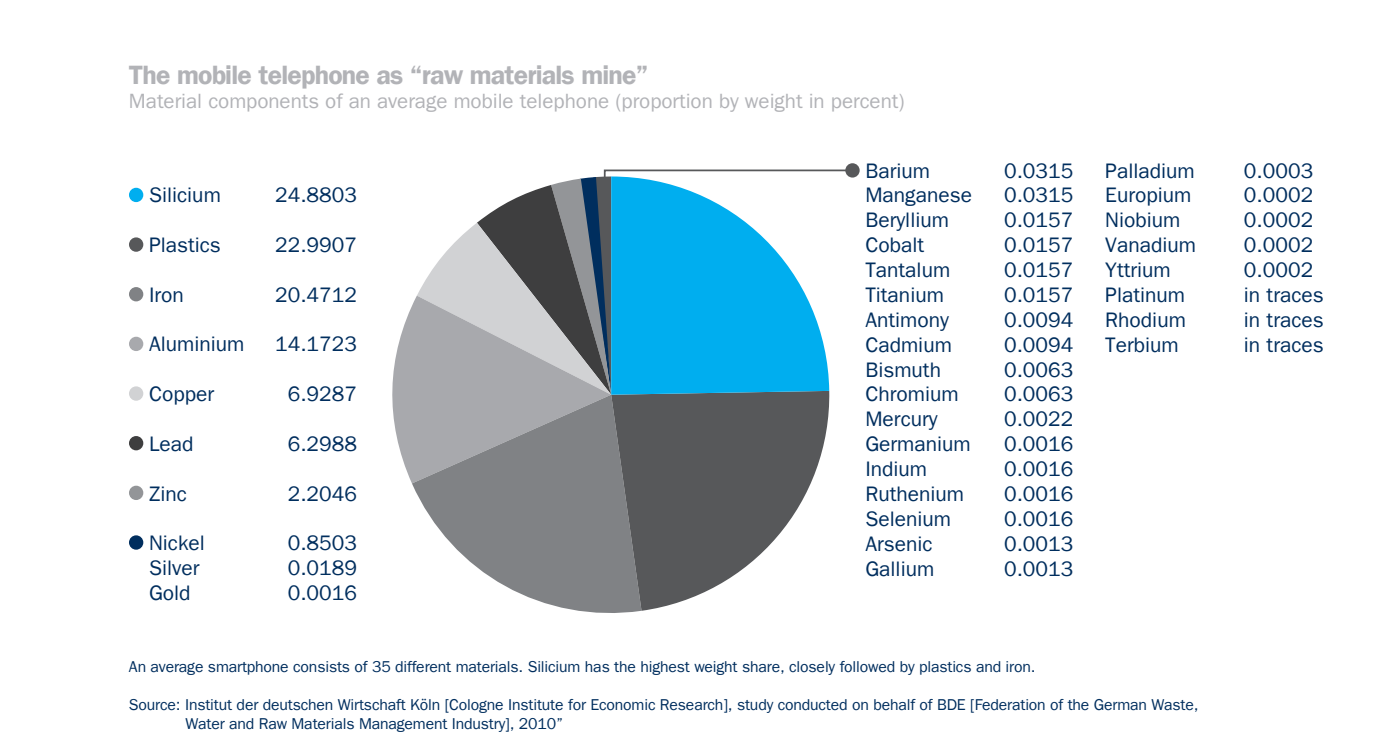
<style>
.page{position:relative;width:1385px;height:745px;background:#fff}
.page>*{position:absolute;margin:0;border:0;box-sizing:border-box;transform-origin:0 0}
.t1{font:600 26.6px "Franklin Gothic LT";letter-spacing:-.03em;color:#b2b3b7}
.t2{font:21px "Franklin Gothic LT";color:#002e5e}
.t3{font:20.65px "Franklin Gothic LT";color:#b2b3b7}
.t4{font:15.75px/18.9px "Franklin Gothic LT";letter-spacing:-.01em;color:#002e5e}
</style>
<div class="page">
<div style="left:129px;top:188px;width:14px;height:14px;background:#00aeef;border-radius:50%"></div>
<div style="left:129px;top:237px;width:14px;height:14px;background:#57585a;border-radius:50%"></div>
<div style="left:129px;top:287px;width:14px;height:14px;background:#808285;border-radius:50%"></div>
<div style="left:129px;top:336px;width:14px;height:15px;background:#a8a9ad;border-radius:50%"></div>
<div style="left:129px;top:386px;width:14px;height:14px;background:#d1d2d4;border-radius:50%"></div>
<div style="left:129px;top:436px;width:14px;height:14px;background:#3e3e3f;border-radius:50%"></div>
<div style="left:129px;top:485px;width:14px;height:14px;background:#939598;border-radius:50%"></div>
<div style="left:129px;top:535px;width:14px;height:14px;background:#002e5e;border-radius:50%"></div>
<svg style="left:392px;top:296px;width:25px;height:187px;fill:#a8a9ad"></svg>
<svg style="left:412px;top:394px;width:229px;height:219px;fill:#808285"></svg>
<svg style="left:611px;top:394px;width:219px;height:216px;fill:#57585a"></svg>
<div style="left:845px;top:163px;width:14px;height:14px;background:#57585a;border-radius:50%"></div>
<svg style="left:417px;top:168px;width:437px;height:226px"></svg>
<p class="t1" style="left:129px;top:59px;width:521px">The mobile telephone as “raw materials mine”</p>
<p class="t3" style="left:129px;top:89px;width:777px">Material components of an average mobile telephone (proportion by weight in percent)</p>
<p class="t2" style="left:149px;top:183px;width:73px">Silicium</p>
<p class="t2" style="left:275px;top:183px;width:83px">24.8803</p>
<p class="t2" style="left:149px;top:232px;width:73px">Plastics</p>
<p class="t2" style="left:275px;top:232px;width:83px">22.9907</p>
<p class="t2" style="left:149px;top:282px;width:36px">Iron</p>
<p class="t2" style="left:275px;top:282px;width:83px">20.4712</p>
<p class="t2" style="left:149px;top:332px;width:97px">Aluminium</p>
<p class="t2" style="left:275px;top:332px;width:83px">14.1723</p>
<p class="t2" style="left:149px;top:381px;width:67px">Copper</p>
<p class="t2" style="left:288px;top:381px;width:71px">6.9287</p>
<p class="t2" style="left:149px;top:431px;width:46px">Lead</p>
<p class="t2" style="left:288px;top:431px;width:71px">6.2988</p>
<p class="t2" style="left:149px;top:481px;width:39px">Zinc</p>
<p class="t2" style="left:288px;top:481px;width:71px">2.2046</p>
<p class="t2" style="left:149px;top:531px;width:57px">Nickel</p>
<p class="t2" style="left:288px;top:531px;width:71px">0.8503</p>
<p class="t2" style="left:149px;top:555px;width:52px">Silver</p>
<p class="t2" style="left:288px;top:555px;width:71px">0.0189</p>
<p class="t2" style="left:149px;top:580px;width:43px">Gold</p>
<p class="t2" style="left:288px;top:580px;width:71px">0.0016</p>
<p class="t2" style="left:865px;top:158px;width:66px">Barium</p>
<p class="t2" style="left:1003px;top:158px;width:71px">0.0315</p>
<p class="t2" style="left:865px;top:183px;width:108px">Manganese</p>
<p class="t2" style="left:1003px;top:183px;width:71px">0.0315</p>
<p class="t2" style="left:865px;top:208px;width:85px">Beryllium</p>
<p class="t2" style="left:1003px;top:208px;width:71px">0.0157</p>
<p class="t2" style="left:865px;top:233px;width:60px">Cobalt</p>
<p class="t2" style="left:1003px;top:233px;width:71px">0.0157</p>
<p class="t2" style="left:865px;top:258px;width:86px">Tantalum</p>
<p class="t2" style="left:1003px;top:258px;width:71px">0.0157</p>
<p class="t2" style="left:865px;top:282px;width:80px">Titanium</p>
<p class="t2" style="left:1003px;top:282px;width:71px">0.0157</p>
<p class="t2" style="left:865px;top:307px;width:85px">Antimony</p>
<p class="t2" style="left:1003px;top:307px;width:71px">0.0094</p>
<p class="t2" style="left:865px;top:332px;width:88px">Cadmium</p>
<p class="t2" style="left:1003px;top:332px;width:71px">0.0094</p>
<p class="t2" style="left:865px;top:357px;width:77px">Bismuth</p>
<p class="t2" style="left:1003px;top:357px;width:71px">0.0063</p>
<p class="t2" style="left:865px;top:382px;width:95px">Chromium</p>
<p class="t2" style="left:1003px;top:382px;width:71px">0.0063</p>
<p class="t2" style="left:865px;top:407px;width:74px">Mercury</p>
<p class="t2" style="left:1003px;top:407px;width:71px">0.0022</p>
<p class="t2" style="left:865px;top:431px;width:107px">Germanium</p>
<p class="t2" style="left:1003px;top:431px;width:71px">0.0016</p>
<p class="t2" style="left:865px;top:456px;width:63px">Indium</p>
<p class="t2" style="left:1003px;top:456px;width:71px">0.0016</p>
<p class="t2" style="left:865px;top:481px;width:100px">Ruthenium</p>
<p class="t2" style="left:1003px;top:481px;width:71px">0.0016</p>
<p class="t2" style="left:865px;top:506px;width:87px">Selenium</p>
<p class="t2" style="left:1003px;top:506px;width:71px">0.0016</p>
<p class="t2" style="left:865px;top:531px;width:69px">Arsenic</p>
<p class="t2" style="left:1003px;top:531px;width:71px">0.0013</p>
<p class="t2" style="left:865px;top:556px;width:70px">Gallium</p>
<p class="t2" style="left:1003px;top:556px;width:71px">0.0013</p>
<p class="t2" style="left:1104px;top:158px;width:91px">Palladium</p>
<p class="t2" style="left:1243px;top:158px;width:71px">0.0003</p>
<p class="t2" style="left:1104px;top:183px;width:88px">Europium</p>
<p class="t2" style="left:1243px;top:183px;width:71px">0.0002</p>
<p class="t2" style="left:1104px;top:208px;width:77px">Niobium</p>
<p class="t2" style="left:1243px;top:208px;width:71px">0.0002</p>
<p class="t2" style="left:1104px;top:233px;width:92px">Vanadium</p>
<p class="t2" style="left:1243px;top:233px;width:71px">0.0002</p>
<p class="t2" style="left:1104px;top:257px;width:67px">Yttrium</p>
<p class="t2" style="left:1243px;top:257px;width:71px">0.0002</p>
<p class="t2" style="left:1104px;top:282px;width:81px">Platinum</p>
<p class="t2" style="left:1243px;top:282px;width:81px">in traces</p>
<p class="t2" style="left:1104px;top:307px;width:82px">Rhodium</p>
<p class="t2" style="left:1243px;top:307px;width:81px">in traces</p>
<p class="t2" style="left:1104px;top:332px;width:75px">Terbium</p>
<p class="t2" style="left:1243px;top:332px;width:81px">in traces</p>
<p class="t4" style="left:129px;top:657px;width:907px">An average smartphone consists of 35 different materials. Silicium has the highest weight share, closely followed by plastics and iron.</p>
<p class="t4" style="left:185px;top:694px;width:1014px;text-indent:-56px">Source: Institut der deutschen Wirtschaft Köln [Cologne Institute for Economic Research], study conducted on behalf of BDE [Federation of the German Waste,<br>Water and Raw Materials Management Industry], 2010”</p>
</div>
